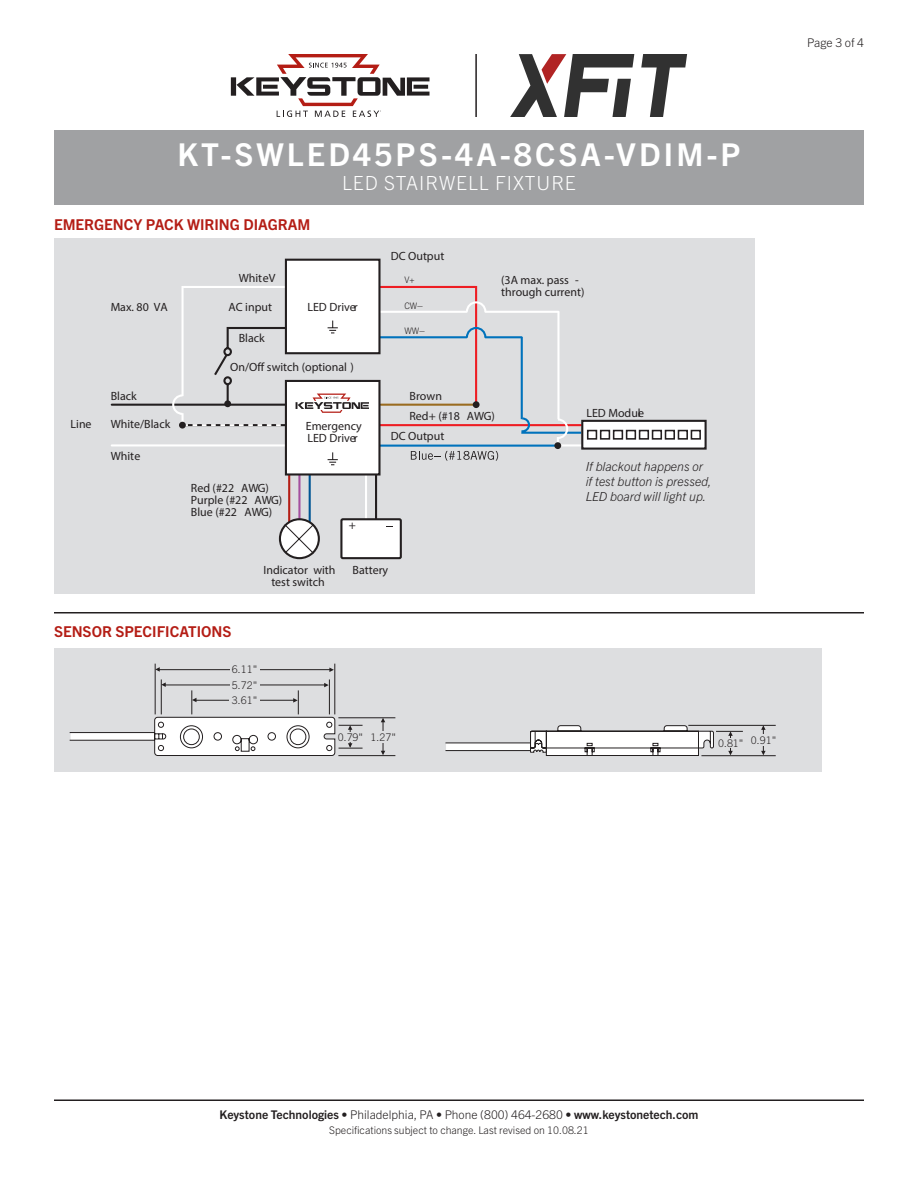
<style>
.page{position:relative;width:918px;height:1188px;background:#fff}
.page>*{position:absolute;margin:0;border:0;box-sizing:border-box;transform-origin:0 0}
.t1{font:700 31.5px "Trade Gothic Next LT Pro";letter-spacing:.1em;color:#fff}
.SubTitle{font:300 19.5px "Trade Gothic Next LT Pro";letter-spacing:.05em;color:#fff}
.Text_Number_List__2{font:700 15px "Trade Gothic Next LT Pro";color:#b41d15}
.Heading_01{font:700 15px "Trade Gothic Next LT Pro";color:#b41d15}
.t2{font:italic 300 12.6px/15px "Trade Gothic Next LT Pro";color:#231f20}
.t3{font:12px/12px "Myriad Pro";color:#231f20}
.t4{font:700 12px "Trade Gothic Next LT Pro";color:#231f20}
.Page{font:300 12px "Trade Gothic Next LT Pro";color:#231f20}
.Rev{font:300 10.5px "Trade Gothic Next LT Pro";color:#231f20}
.Art_Callout{font:300 10.5px "Trade Gothic Next LT Pro";color:#231f20}
.t5{font:300 9px "Trade Gothic Next LT Pro";color:#231f20}
.s1{font-weight:300}
</style>
<div class="page">
<hr style="left:54px;top:1100px;width:810px;height:1px;background:#231f20">
<div style="left:54px;top:130px;width:810px;height:75px;background:#a0a1a3"></div>
<hr style="left:475px;top:54px;width:2px;height:63px;background:#231f20">
<svg style="left:510px;top:54px;width:177px;height:63px"></svg>
<svg style="left:231px;top:54px;width:199px;height:63px"></svg>
<div style="left:54px;top:648px;width:768px;height:123px;background:#dddee0"></div>
<hr style="left:383px;top:721px;width:1px;height:32px;background:#231f20">
<div style="left:370px;top:731px;width:27px;height:12px;background:#dddee0"></div>
<svg style="left:329px;top:668px;width:5px;height:4px"></svg>
<svg style="left:156px;top:667px;width:4px;height:5px"></svg>
<hr style="left:158px;top:669px;width:173px;height:1px;background:#231f20">
<div style="left:230px;top:663px;width:30px;height:12px;background:#dddee0"></div>
<hr style="left:155px;top:664px;width:1px;height:50px;background:#231f20">
<hr style="left:161px;top:679px;width:1px;height:35px;background:#231f20">
<hr style="left:335px;top:664px;width:1px;height:50px;background:#231f20">
<hr style="left:329px;top:679px;width:1px;height:35px;background:#231f20">
<hr style="left:338px;top:755px;width:57px;height:1px;background:#231f20">
<hr style="left:338px;top:718px;width:57px;height:1px;background:#231f20">
<svg style="left:69px;top:682px;width:294px;height:74px"></svg>
<svg style="left:761px;top:726px;width:5px;height:29px"></svg>
<div style="left:750px;top:734px;width:27px;height:12px;background:#dddee0"></div>
<hr style="left:701px;top:755px;width:75px;height:1px;background:#231f20">
<hr style="left:688px;top:725px;width:88px;height:1px;background:#231f20">
<svg style="left:445px;top:725px;width:298px;height:31px"></svg>
<div style="left:54px;top:239px;width:701px;height:355px;background:#dddee0"></div>
<hr style="left:183px;top:286px;width:109px;height:2px;background:#fff">
<hr style="left:381px;top:286px;width:94px;height:2px;background:#ee1d23">
<hr style="left:112px;top:404px;width:180px;height:2px;background:#231f20">
<hr style="left:381px;top:404px;width:94px;height:2px;background:#9a6c20">
<hr style="left:380px;top:424px;width:201px;height:2px;background:#ee1d23">
<hr style="left:288px;top:475px;width:2px;height:52px;background:#b41d15">
<hr style="left:298px;top:475px;width:3px;height:52px;background:#a4509f">
<hr style="left:365px;top:475px;width:2px;height:52px;background:#fff">
<hr style="left:309px;top:475px;width:2px;height:52px;background:#005594">
<hr style="left:375px;top:475px;width:2px;height:52px;background:#231f20">
<hr style="left:380px;top:336px;width:87px;height:2px;background:#0072bc">
<hr style="left:485px;top:336px;width:37px;height:2px;background:#0072bc">
<hr style="left:380px;top:311px;width:87px;height:2px;background:#fff">
<hr style="left:485px;top:311px;width:73px;height:2px;background:#fff">
<hr style="left:112px;top:444px;width:181px;height:2px;background:#fff">
<hr style="left:367px;top:445px;width:192px;height:2px;background:#0072bc">
<div style="left:341px;top:519px;width:60px;height:39px;background:#fff"></div>
<div style="left:340px;top:518px;width:62px;height:41px;border:2px solid #231f20"></div>
<svg style="left:280px;top:519px;width:39px;height:39px"></svg>
<div style="left:279px;top:518px;width:41px;height:41px;border:2px solid #231f20;border-radius:50%"></div>
<svg style="left:411px;top:451px;width:87px;height:10px"></svg>
<div style="left:286px;top:260px;width:94px;height:93px;background:#fff"></div>
<div style="left:285px;top:259px;width:96px;height:95px;border:2px solid #231f20"></div>
<div style="left:286px;top:381px;width:94px;height:94px;background:#fff"></div>
<div style="left:285px;top:380px;width:96px;height:96px;border:2px solid #231f20"></div>
<svg style="left:296px;top:394px;width:73px;height:19px"></svg>
<hr style="left:181px;top:286px;width:3px;height:110px;background:#fff">
<hr style="left:475px;top:286px;width:2px;height:118px;background:#ee1d23">
<svg style="left:465px;top:326px;width:22px;height:13px"></svg>
<svg style="left:466px;top:300px;width:21px;height:14px"></svg>
<svg style="left:171px;top:325px;width:119px;height:101px"></svg>
<svg style="left:328px;top:321px;width:10px;height:12px"></svg>
<svg style="left:328px;top:452px;width:10px;height:13px"></svg>
<div style="left:473px;top:401px;width:7px;height:7px;background:#231f20;border-radius:50%"></div>
<div style="left:179px;top:422px;width:7px;height:7px;background:#231f20;border-radius:50%"></div>
<hr style="left:521px;top:337px;width:2px;height:82px;background:#0072bc">
<hr style="left:557px;top:312px;width:3px;height:107px;background:#fff">
<svg style="left:283px;top:523px;width:32px;height:32px"></svg>
<div style="left:582px;top:421px;width:124px;height:28px;background:#fff"></div>
<div style="left:587px;top:430px;width:10px;height:10px;border:2px solid #231f20"></div>
<div style="left:626px;top:430px;width:10px;height:10px;border:2px solid #231f20"></div>
<div style="left:665px;top:430px;width:10px;height:10px;border:2px solid #231f20"></div>
<div style="left:600px;top:430px;width:10px;height:10px;border:2px solid #231f20"></div>
<div style="left:639px;top:430px;width:10px;height:10px;border:2px solid #231f20"></div>
<div style="left:678px;top:430px;width:10px;height:10px;border:2px solid #231f20"></div>
<div style="left:613px;top:430px;width:10px;height:10px;border:2px solid #231f20"></div>
<div style="left:652px;top:430px;width:10px;height:10px;border:2px solid #231f20"></div>
<div style="left:691px;top:430px;width:10px;height:10px;border:2px solid #231f20"></div>
<svg style="left:520px;top:416px;width:66px;height:32px"></svg>
<div style="left:581px;top:420px;width:126px;height:30px;border:2px solid #231f20"></div>
<div style="left:554px;top:442px;width:7px;height:7px;background:#231f20;border-radius:50%"></div>
<hr style="left:54px;top:612px;width:810px;height:2px;background:#231f20">
<p class="Page" style="left:807px;top:34px;width:58px">Page 3 of 4</p>
<p class="t1" style="left:178px;top:133px;width:564px">KT-SWLED45PS-4A-8CSA-VDIM-P</p>
<p class="SubTitle" style="left:342px;top:169px;width:235px">LED STAIRWELL FIXTURE</p>
<p class="Text_Number_List__2" style="left:54px;top:214px;width:258px">EMERGENCY PACK WIRING DIAGRAM</p>
<p class="t3" style="left:111px;top:301px;width:59px">Max. 80 VA</p>
<p class="t3" style="left:71px;top:418px;width:23px">Line</p>
<p class="t3" style="left:111px;top:390px;width:28px">Black</p>
<p class="t3" style="left:111px;top:418px;width:61px">White/Black</p>
<p class="t3" style="left:111px;top:449px;width:31px">White</p>
<p class="t3" style="left:239px;top:272px;width:38px">WhiteV</p>
<p class="t3" style="left:229px;top:301px;width:45px">AC input</p>
<p class="t3" style="left:239px;top:332px;width:28px">Black</p>
<p class="t3" style="left:307px;top:301px;width:52px">LED Driver</p>
<p class="t3" style="left:230px;top:361px;width:125px">On/Off switch (optional )</p>
<p class="t3" style="left:191px;top:482px;width:93px">Red (#22 AWG)<br>Purple (#22 AWG)<br>Blue (#22 AWG)</p>
<p class="t3" style="left:306px;top:420px;width:58px">Emergency<br>LED Driver</p>
<p class="t3" style="left:349px;top:519px;width:9px">+</p>
<p class="t3" style="left:391px;top:250px;width:55px">DC Output</p>
<p class="t5" style="left:404px;top:274px;width:12px">V+</p>
<p class="t5" style="left:404px;top:299px;width:20px">CW–</p>
<p class="t5" style="left:404px;top:325px;width:22px">WW–</p>
<p class="t3" style="left:501px;top:274px;width:85px">(3A max. pass - through current)</p>
<p class="t3" style="left:410px;top:385px;width:87px;line-height:20.5px">Brown<br>Red+ (#18 AWG)</p>
<p class="t3" style="left:391px;top:430px;width:55px">DC Output</p>
<p class="t3" style="left:586px;top:406px;width:59px">LED Module</p>
<p class="t2" style="left:586px;top:458px;width:127px">If blackout happens or if test button is pressed,<br>LED board will light up.</p>
<p class="t3" style="left:264px;top:563px;width:74px;text-align:center">Indicator with test switch</p>
<p class="t3" style="left:353px;top:563px;width:37px">Battery</p>
<p class="Heading_01" style="left:54px;top:621px;width:179px">SENSOR SPECIFICATIONS</p>
<p class="Art_Callout" style="left:232px;top:662px;width:27px">6.11"</p>
<p class="Art_Callout" style="left:232px;top:678px;width:27px">5.72"</p>
<p class="Art_Callout" style="left:232px;top:693px;width:27px">3.61"</p>
<p class="Art_Callout" style="left:338px;top:730px;width:27px">0.79"</p>
<p class="Art_Callout" style="left:751px;top:733px;width:27px">0.91"</p>
<p class="Art_Callout" style="left:371px;top:730px;width:27px">1.27"</p>
<p class="Art_Callout" style="left:718px;top:736px;width:27px">0.81"</p>
<p class="t4" style="left:220px;top:1107px;width:480px">Keystone Technologies <span class="s1">• Philadelphia, PA • Phone (800) 464-2680 •</span> www.keystonetech.com</p>
<p class="Rev" style="left:329px;top:1123px;width:261px">Specifications subject to change. Last revised on 10.08.21</p>
</div>
